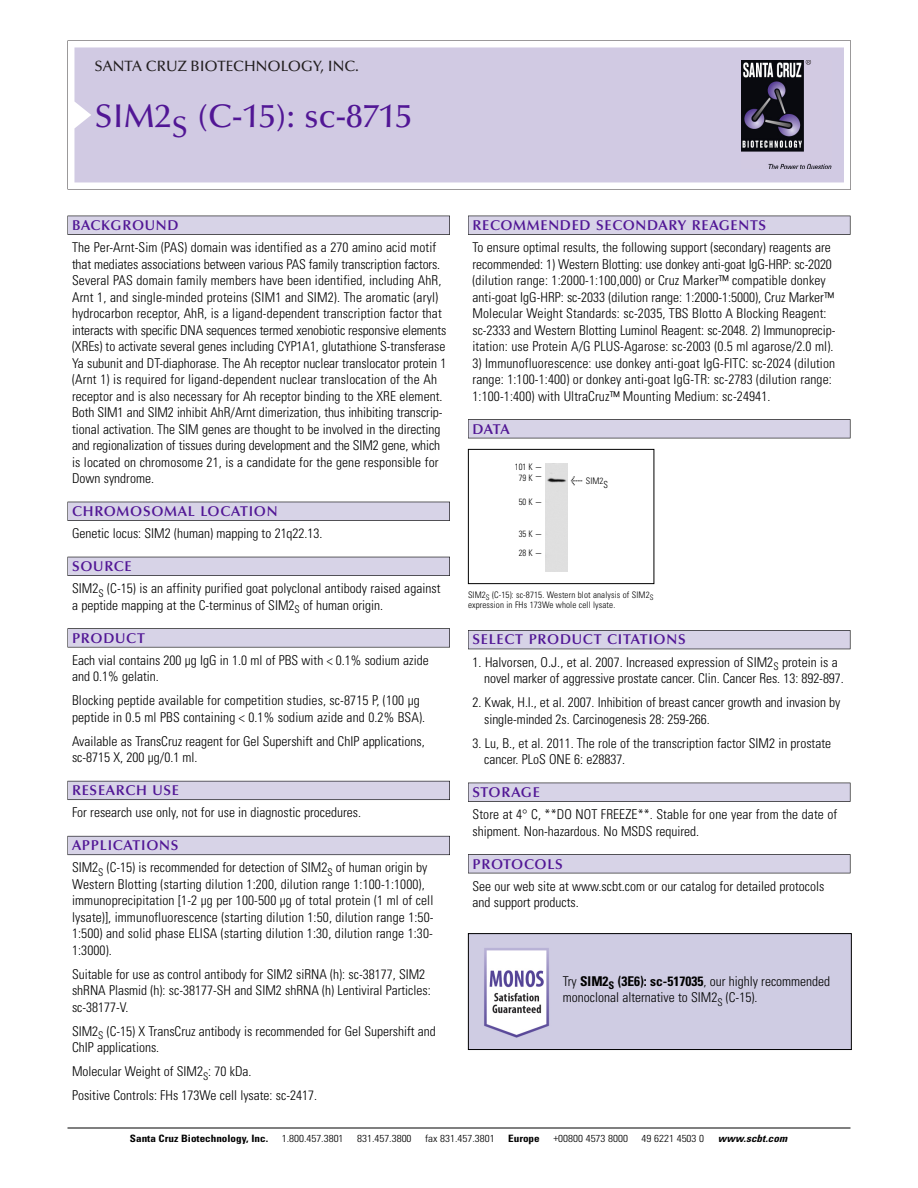
<style>
.page{position:relative;width:918px;height:1188px;background:#fff}
.page>*{position:absolute;margin:0;border:0;box-sizing:border-box;transform-origin:0 0}
.t1{font:500 33px "Optima";color:#511695}
.t2{font:500 15px "Optima";color:#231f20}
.t3{font:600 14.25px "Optima";letter-spacing:.05em;color:#511695}
.t4{font:300 condensed 13.5px/16.5px "Univers";color:#000}
.t5{font:300 condensed 10.2px "Univers";color:#000;scale:1.1 1}
.t6{font:700 condensed 10.2px "Univers";color:#000;scale:1.1 1}
.t7{font:italic 700 condensed 10.2px "Univers";letter-spacing:.005em;color:#000;scale:1.1 1}
.t8{font:300 condensed 9px/10.5px "Univers";letter-spacing:.015em;color:#000}
.t9{font:300 condensed 9px/10.8px "Univers";letter-spacing:.015em;color:#000;text-align:center;scale:.95 1}
.s1{font-family:"Meta Plus";font-weight:400;font-stretch:normal;font-size:10.5px}
.s2{font-size:9.75px}
.s3{font-weight:700}
</style>
<div class="page">
<svg style="left:68px;top:40px;width:783px;height:149px"></svg>
<div style="left:74px;top:47px;width:770px;height:135px;background:#d1cae3"></div>
<img style="left:741px;top:60px;width:90px;height:108px">
<div style="left:68px;top:216px;width:382px;height:19px;background:#525155"></div>
<div style="left:68px;top:216px;width:381px;height:18px;background:#d7d3e7"></div>
<div style="left:68px;top:502px;width:382px;height:19px;background:#515055"></div>
<div style="left:68px;top:502px;width:381px;height:18px;background:#d7d3e7"></div>
<div style="left:68px;top:557px;width:382px;height:19px;background:#525158"></div>
<div style="left:68px;top:557px;width:381px;height:18px;background:#d7d3e7"></div>
<div style="left:68px;top:628px;width:382px;height:19px;background:#575759"></div>
<div style="left:68px;top:629px;width:381px;height:18px;background:#d7d3e7"></div>
<div style="left:68px;top:781px;width:382px;height:19px;background:#5b5a62"></div>
<div style="left:68px;top:781px;width:381px;height:18px;background:#d7d3e7"></div>
<div style="left:68px;top:836px;width:382px;height:19px;background:#66646e"></div>
<div style="left:68px;top:836px;width:381px;height:18px;background:#d7d3e7"></div>
<div style="left:468px;top:216px;width:382px;height:19px;background:#525155"></div>
<div style="left:468px;top:216px;width:382px;height:18px;background:#d7d3e7"></div>
<div style="left:468px;top:419px;width:382px;height:19px;background:#525155"></div>
<div style="left:468px;top:420px;width:382px;height:18px;background:#d7d3e7"></div>
<div style="left:468px;top:630px;width:382px;height:19px;background:#525158"></div>
<div style="left:468px;top:631px;width:382px;height:18px;background:#d7d3e7"></div>
<div style="left:468px;top:783px;width:382px;height:19px;background:#525155"></div>
<div style="left:468px;top:783px;width:382px;height:18px;background:#d7d3e7"></div>
<div style="left:468px;top:854px;width:382px;height:19px;background:#525155"></div>
<div style="left:468px;top:855px;width:382px;height:18px;background:#d7d3e7"></div>
<hr style="left:68px;top:1128px;width:782px;height:1px;background:#000">
<div style="left:468px;top:449px;width:186px;height:135px;border:1px solid #000"></div>
<div style="left:546px;top:463px;width:22px;height:109px;background:#dfdfdf"></div>
<img style="left:470px;top:935px;width:380px;height:113px">
<div style="left:468px;top:933px;width:384px;height:117px;border:1px solid #000"></div>
<p class="t2" style="left:94px;top:61px;width:266px">SANTA CRUZ BIOTECHNOLOGY, INC.</p>
<h1 class="t1" style="left:94px;top:103px;width:319px">SIM2<sub>S</sub> (C-15): sc-8715</h1>
<p class="t3" style="left:72px;top:219px;width:108px">BACKGROUND</p>
<p class="t4" style="left:72px;top:240px;width:376px">The Per-Arnt-Sim (PAS) domain was identified as a 270 amino acid motif that mediates associations between various PAS family transcription factors.<br>Several PAS domain family members have been identified, including AhR, Arnt 1, and single-minded proteins (SIM1 and SIM2). The aromatic (aryl) hydrocarbon receptor, AhR, is a ligand-dependent transcription factor that interacts with specific DNA sequences termed xenobiotic responsive elements (XREs) to activate several genes including CYP1A1, glutathione S-transferase Ya subunit and DT-diaphorase. The Ah receptor nuclear translocator protein 1 (Arnt 1) is required for ligand-dependent nuclear translocation of the Ah receptor and is also necessary for Ah receptor binding to the XRE element.<br>Both SIM1 and SIM2 inhibit AhR/Arnt dimerization, thus inhibiting transcrip&shy;tional activation. The SIM genes are thought to be involved in the directing and regionalization of tissues during development and the SIM2 gene, which is located on chromosome 21, is a candidate for the gene responsible for Down syndrome.</p>
<p class="t3" style="left:72px;top:506px;width:207px">CHROMOSOMAL LOCATION</p>
<p class="t4" style="left:72px;top:526px;width:252px">Genetic locus: SIM2 (human) mapping to 21q22.13.</p>
<p class="t3" style="left:72px;top:561px;width:61px">SOURCE</p>
<p class="t4" style="left:72px;top:581px;width:370px">SIM2<sub>S</sub> (C-15) is an affinity purified goat polyclonal antibody raised against a peptide mapping at the C-terminus of SIM2<sub>S</sub> of human origin.</p>
<p class="t3" style="left:72px;top:632px;width:74px">PRODUCT</p>
<p class="t4" style="left:72px;top:653px;width:358px">Each vial contains 200 µg IgG in 1.0 ml of PBS with &lt; 0.1% sodium azide and 0.1% gelatin.</p>
<p class="t4" style="left:72px;top:693px;width:355px">Blocking peptide available for competition studies, sc-8715 P, (100 µg peptide in 0.5 ml PBS containing &lt; 0.1% sodium azide and 0.2% BSA).</p>
<p class="t4" style="left:72px;top:734px;width:354px">Available as TransCruz reagent for Gel Supershift and ChIP applications, sc-8715 X, 200 µg/0.1 ml.</p>
<p class="t3" style="left:72px;top:785px;width:109px">RESEARCH USE</p>
<p class="t4" style="left:72px;top:805px;width:290px">For research use only, not for use in diagnostic procedures.</p>
<p class="t3" style="left:72px;top:840px;width:108px">APPLICATIONS</p>
<p class="t4" style="left:72px;top:860px;width:363px">SIM2<sub>S</sub> (C-15) is recommended for detection of SIM2<sub>S</sub> of human origin by Western Blotting (starting dilution 1:200, dilution range 1:100-1:1000), immunoprecipitation [1-2 µg per 100-500 µg of total protein (1 ml of cell lysate)], immunofluorescence (starting dilution 1:50, dilution range 1:50- 1:500) and solid phase ELISA (starting dilution 1:30, dilution range 1:30- 1:3000).</p>
<p class="t4" style="left:72px;top:967px;width:360px">Suitable for use as control antibody for SIM2 siRNA (h): sc-38177, SIM2 shRNA Plasmid (h): sc-38177-SH and SIM2 shRNA (h) Lentiviral Particles: sc-38177-V.</p>
<p class="t4" style="left:72px;top:1024px;width:365px">SIM2<sub>S</sub> (C-15) X TransCruz antibody is recommended for Gel Supershift and<br>ChIP applications.</p>
<p class="t4" style="left:72px;top:1061px;width:247px;line-height:24px">Molecular Weight of SIM2<sub>S</sub>: 70 kDa.<br>Positive Controls: FHs 173We cell lysate: sc-2417.</p>
<p class="t3" style="left:473px;top:219px;width:295px">RECOMMENDED SECONDARY REAGENTS</p>
<p class="t4" style="left:473px;top:240px;width:364px">To ensure optimal results, the following support (secondary) reagents are recommended: 1) Western Blotting: use donkey anti-goat IgG-HRP: sc-2020 (dilution range: 1:2000-1:100,000) or Cruz Marker™ compatible donkey anti-goat IgG-HRP: sc-2033 (dilution range: 1:2000-1:5000), Cruz Marker™ Molecular Weight Standards: sc-2035, TBS Blotto A Blocking Reagent: sc-2333 and Western Blotting Luminol Reagent: sc-2048. 2) Immunoprecip&shy;itation: use Protein A/G PLUS-Agarose: sc-2003 (0.5 ml agarose/2.0 ml).</p>
<p class="t4" style="left:473px;top:356px;width:364px">3) Immunofluorescence: use donkey anti-goat IgG-FITC: sc-2024 (dilution range: 1:100-1:400) or donkey anti-goat IgG-TR: sc-2783 (dilution range:<br>1:100-1:400) with UltraCruz™ Mounting Medium: sc-24941.</p>
<p class="t3" style="left:473px;top:423px;width:39px">DATA</p>
<p class="t9" style="left:515px;top:462px;width:30px">101 K -<br>79K-</p>
<p class="t9" style="left:519px;top:497px;width:26px">50K-</p>
<p class="t9" style="left:519px;top:526px;width:26px;line-height:18.8px;text-align:left">35K-<br>28K-</p>
<p class="t8" style="left:571px;top:477px;width:39px"><span class="s1">&lt;</span> SIM2<span class="s2">S</span></p>
<p class="t8" style="left:468px;top:590px;width:187px">SIM2<sub>S</sub> (C-15): sc-8715. Western blot analysis of SIM2<sub>S </sub>expression in FHs 173We whole cell lysate.</p>
<p class="t3" style="left:473px;top:634px;width:215px">SELECT PRODUCT CITATIONS</p>
<p class="t4" style="left:484px;top:655px;width:361px;text-indent:-12px">1. Halvorsen, O.J., et al. 2007. Increased expression of SIM2<sub>S</sub> protein is a novel marker of aggressive prostate cancer. Clin. Cancer Res. 13: 892-897.</p>
<p class="t4" style="left:484px;top:695px;width:358px;text-indent:-12px">2. Kwak, H.I., et al. 2007. Inhibition of breast cancer growth and invasion by single-minded 2s. Carcinogenesis 28: 259-266.</p>
<p class="t4" style="left:484px;top:736px;width:348px;text-indent:-12px">3. Lu, B., et al. 2011. The role of the transcription factor SIM2 in prostate cancer. PLoS ONE 6: e28837.</p>
<p class="t3" style="left:473px;top:786px;width:69px">STORAGE</p>
<p class="t4" style="left:473px;top:807px;width:366px">Store at 4° C, **DO NOT FREEZE**. Stable for one year from the date of shipment. Non-hazardous. No MSDS required.</p>
<p class="t3" style="left:473px;top:858px;width:92px">PROTOCOLS</p>
<p class="t4" style="left:473px;top:879px;width:353px">See our web site at www.scbt.com or our catalog for detailed protocols and support products.</p>
<p class="t4" style="left:563px;top:974px;width:269px">Try <span class="s3">SIM2</span><sub>S</sub> <span class="s3">(3E6): sc-517035</span>, our highly recommended monoclonal alternative to SIM2<sub>S</sub> (C-15).</p>
<p class="t6" style="left:130px;top:1135px;width:127px">Santa Cruz Biotechnology, Inc.</p>
<p class="t5" style="left:282px;top:1135px;width:58px">1.800.457.3801</p>
<p class="t5" style="left:357px;top:1135px;width:51px">831.457.3800</p>
<p class="t5" style="left:425px;top:1135px;width:65px">fax 831.457.3801</p>
<p class="t6" style="left:508px;top:1135px;width:30px">Europe</p>
<p class="t5" style="left:553px;top:1135px;width:69px">+00800 4573 8000</p>
<p class="t5" style="left:642px;top:1135px;width:58px">49 6221 4503 0</p>
<p class="t7" style="left:718px;top:1135px;width:64px">www.scbt.com</p>
</div>
